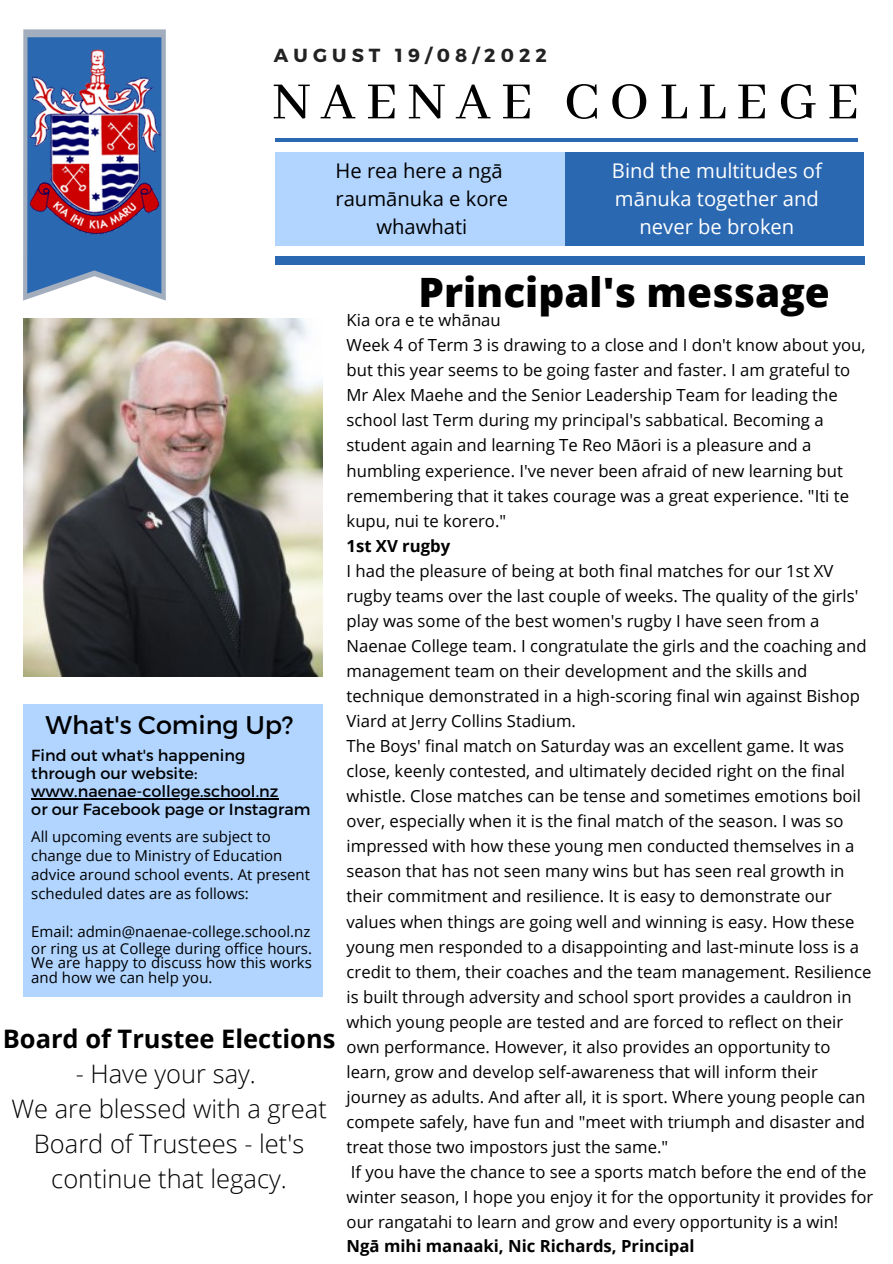
<style>
.page{position:relative;width:893px;height:1264px;background:#fff}
.page>*{position:absolute;margin:0;border:0;box-sizing:border-box;transform-origin:0 0}
.t1{font:500 57.6px "Abhaya Libre";letter-spacing:.18em;color:#000}
.t2{font:800 40.5px "Open Sans";color:#000}
.t3{font:300 25.5px/34.8px "Open Sans";color:#000;text-align:center}
.t4{font:700 25.5px "Open Sans";color:#000}
.t5{font:25.5px "Montserrat";color:#000}
.t6{font:20.25px/27.8px "Open Sans";color:#fff;text-align:center}
.t7{font:20.25px/27.8px "Open Sans";color:#000;text-align:center}
.t8{font:700 18.9px "Montserrat";letter-spacing:.27em;color:#222}
.t9{font:16.65px/25px "Open Sans";color:#000}
.t10{font:700 16.65px "Open Sans";color:#000}
.t11{font:16.05px/18px "Montserrat";color:#000}
.t12{font:15px/19px "Open Sans";color:#000}
</style>
<div class="page">
<svg style="left:23px;top:29px;width:143px;height:271px"></svg>
<img style="left:27px;top:49px;width:134px;height:187px">
<img style="left:23px;top:318px;width:299px;height:358px">
<hr style="left:275px;top:138px;width:582px;height:4px;background:#2a68b2">
<div style="left:275px;top:152px;width:294px;height:93px;background:#b1d5ff"></div>
<div style="left:565px;top:152px;width:298px;height:93px;background:#2a68b2"></div>
<div style="left:275px;top:256px;width:589px;height:8px;background:#2a68b2"></div>
<div style="left:23px;top:704px;width:299px;height:292px;background:#b1d5ff"></div>
<hr style="left:31px;top:798px;width:247px;height:1px;background:#000">
<p class="t8" style="left:274px;top:43px;width:274px">AUGUST 19/08/2022</p>
<h1 class="t1" style="left:273px;top:70px;width:587px">NAENAE COLLEGE</h1>
<p class="t7" style="left:335px;top:157px;width:174px">He rea here a ngā raumānuka e kore whawhati</p>
<p class="t6" style="left:612px;top:157px;width:211px">Bind the multitudes of mānuka together and never be broken</p>
<h3 class="t5" style="left:46px;top:708px;width:249px">What's Coming Up?</h3>
<p class="t11" style="left:31px;top:745px;width:281px">Find out what's happening through our website: www.naenae-college.school.nz<br>or our Facebook page or Instagram</p>
<p class="t12" style="left:31px;top:826px;width:280px">All upcoming events are subject to change due to Ministry of Education advice around school events. At present scheduled dates are as follows:</p>
<p class="t12" style="left:31px;top:922px;width:282px;line-height:17px">Email: admin@naenae-college.school.nz or ring us at College during office hours.</p>
<p class="t12" style="left:31px;top:955px;width:282px;line-height:14.5px">We are happy to discuss how this works and how we can help you.</p>
<h3 class="t4" style="left:3px;top:1021px;width:334px">Board of Trustee Elections</h3>
<h3 class="t3" style="left:11px;top:1055px;width:317px">- Have your say.<br>We are blessed with a great<br>Board of Trustees - let's continue that legacy.</h3>
<h2 class="t2" style="left:418px;top:264px;width:413px">Principal's message</h2>
<p class="t9" style="left:346px;top:307px;width:520px">Kia ora e te whānau<br>Week 4 of Term 3 is drawing to a close and I don't know about you, but this year seems to be going faster and faster. I am grateful to Mr Alex Maehe and the Senior Leadership Team for leading the school last Term during my principal's sabbatical. Becoming a student again and learning Te Reo Māori is a pleasure and a humbling experience. I've never been afraid of new learning but remembering that it takes courage was a great experience. "Iti te kupu, nui te korero."</p>
<p class="t10" style="left:346px;top:534px;width:105px">1st XV rugby</p>
<p class="t9" style="left:346px;top:557px;width:528px">I had the pleasure of being at both final matches for our 1st XV rugby teams over the last couple of weeks. The quality of the girls' play was some of the best women's rugby I have seen from a Naenae College team. I congratulate the girls and the coaching and management team on their development and the skills and technique demonstrated in a high-scoring final win against Bishop Viard at Jerry Collins Stadium.<br>The Boys' final match on Saturday was an excellent game. It was close, keenly contested, and ultimately decided right on the final whistle. Close matches can be tense and sometimes emotions boil over, especially when it is the final match of the season. I was so impressed with how these young men conducted themselves in a season that has not seen many wins but has seen real growth in their commitment and resilience. It is easy to demonstrate our values when things are going well and winning is easy. How these young men responded to a disappointing and last-minute loss is a credit to them, their coaches and the team management. Resilience is built through adversity and school sport provides a cauldron in which young people are tested and are forced to reflect on their own performance. However, it also provides an opportunity to learn, grow and develop self-awareness that will inform their journey as adults. And after all, it is sport. Where young people can compete safely, have fun and "meet with triumph and disaster and treat those two impostors just the same."<br>If you have the chance to see a sports match before the end of the winter season, I hope you enjoy it for the opportunity it provides for our rangatahi to learn and grow and every opportunity is a win!</p>
<p class="t10" style="left:346px;top:1234px;width:349px">Ngā mihi manaaki, Nic Richards, Principal</p>
</div>
